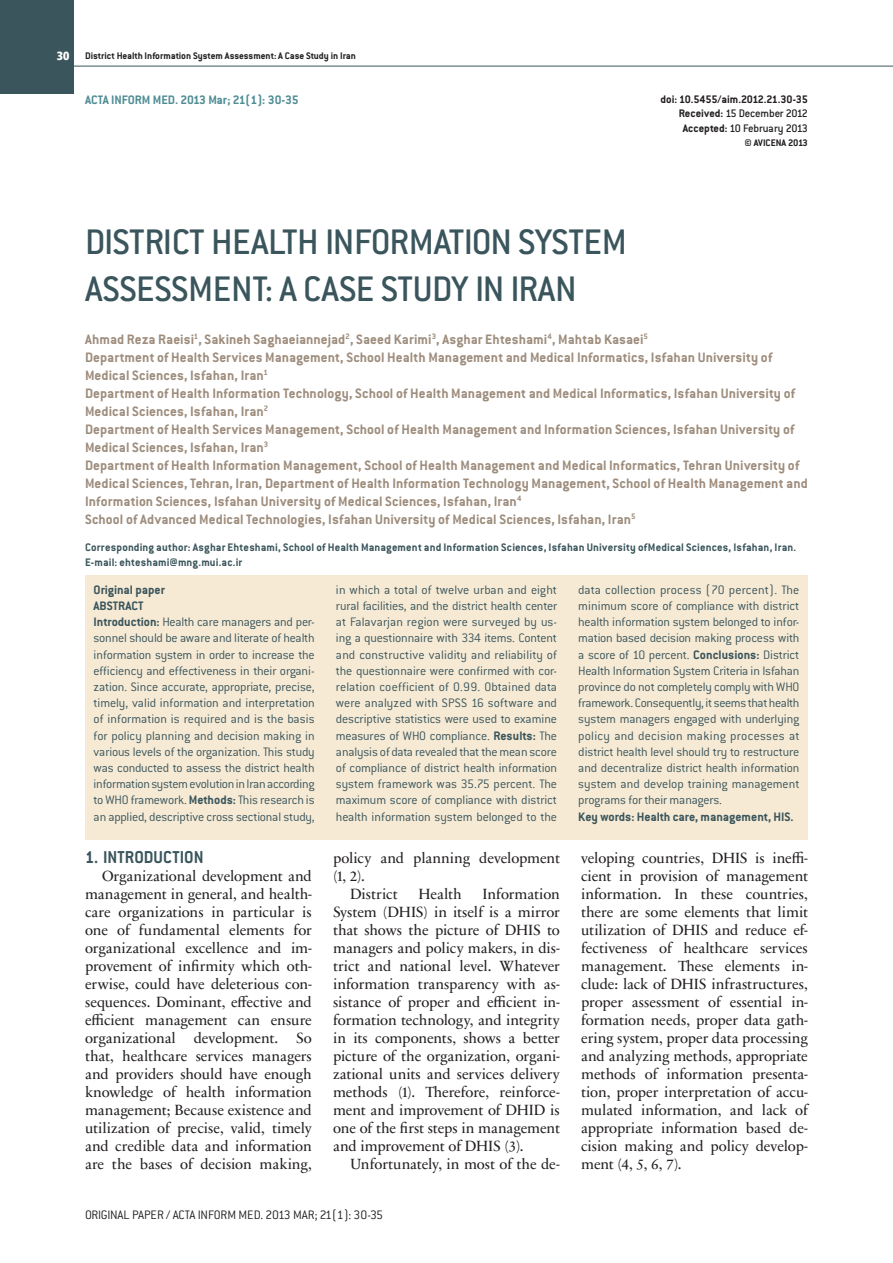
<style>
.page{position:relative;width:893px;height:1263px;background:#fff}
.page>*{position:absolute;margin:0;border:0;box-sizing:border-box;transform-origin:0 0}
.t1{font:500 39px "Conduit ITC";letter-spacing:-.01em;color:#3a555c}
.t2{font:700 18.9px "Conduit ITC";color:#3a555c;scale:.95 1}
.t3{font:15px/18px "Sabon Next LT";letter-spacing:-.005em;color:#231f20;text-align:justify}
.t4{font:700 15px/18px "Conduit ITC";letter-spacing:.005em;color:#9e8d7d}
.t5{font:300 13.5px/16.2px "Conduit ITC";letter-spacing:-.01em;color:#3a555c}
.t6{font:300 13.5px "Conduit ITC";letter-spacing:-.015em;color:#231f20}
.t7{font:700 13.5px "Conduit ITC";color:#3a555c}
.t8{font:700 13.5px "Conduit ITC";letter-spacing:-.01em;color:#508d95}
.t9{font:700 12px/14.4px "Conduit ITC";letter-spacing:.01em;color:#3a555c}
.t10{font:700 12px/14.4px "Conduit ITC";letter-spacing:-.015em;color:#231f20;text-align:right}
.t11{font:900 condensed 12px "Frutiger LT";color:#fff}
.t12{font:700 10.5px "Conduit ITC";color:#231f20}
.s1{font-weight:500}
.s2{font-weight:700}
</style>
<div class="page">
<hr style="left:0;top:66px;width:893px;height:1px;background:#3a555c">
<div style="left:0;top:0;width:73px;height:93px;background:#3a555c"></div>
<div style="left:85px;top:575px;width:723px;height:265px;background:#f6ead4"></div>
<p class="t11" style="left:57px;top:48px;width:14px">30</p>
<p class="t12" style="left:85px;top:49px;width:272px">District Health Information System Assessment: A Case Study in Iran</p>
<p class="t8" style="left:85px;top:92px;width:215px">ACTA INFORM MED. 2013 Mar; 21(1): 30-35</p>
<p class="t10" style="left:660px;top:92px;width:149px">doi: 10.5455/aim.2012.21.30-35<br>Received: <span class="s1">15 DECEMBER 2012<br></span>Accepted: <span class="s1">10 FEBRUARY 2013</span></p>
<p class="t12" style="left:745px;top:136px;width:65px">© AVICENA 2013</p>
<h1 class="t1" style="left:85px;top:220px;width:144px">DISTRICTHEALT</h1>
<h1 class="t1" style="left:297px;top:220px;width:153px">H INFORMATION</h1>
<h1 class="t1" style="left:518px;top:220px;width:110px">SYSTE M</h1>
<h1 class="t1" style="left:85px;top:267px;width:36px">ASSESS</h1>
<h1 class="t1" style="left:188px;top:267px;width:369px">MENT: A CASE STUDY IN IRAN</h1>
<p class="t4" style="left:85px;top:330px;width:724px">Ahmad Reza Raeisi<sup>1</sup>, Sakineh Saghaeiannejad<sup>2</sup>, Saeed Karimi<sup>3</sup>, Asghar Ehteshami<sup>4</sup>, Mahtab Kasaei<sup>5<br></sup>Department of Health Services Management, School Health Management and Medical Informatics, Isfahan University of Medical Sciences, Isfahan, Iran<sup>1<br></sup>Department of Health Information Technology, School of Health Management and Medical Informatics, Isfahan University of Medical Sciences, Isfahan, Iran<sup>2<br></sup>Department of Health Services Management, School of Health Management and Information Sciences, Isfahan University of Medical Sciences, Isfahan, Iran<sup>3<br></sup>Department of Health Information Management, School of Health Management and Medical Informatics, Tehran University of Medical Sciences, Tehran, Iran, Department of Health Information Technology Management, School of Health Management and Information Sciences, Isfahan University of Medical Sciences, Isfahan, Iran<sup>4<br></sup>School of Advanced Medical Technologies, Isfahan University of Medical Sciences, Isfahan, Iran<sup>5</sup></p>
<p class="t9" style="left:85px;top:540px;width:713px">Corresponding author: Asghar Ehteshami, School of Health Management and Information Sciences, Isfahan University ofMedical Sciences, Isfahan, Iran.<br>E-mail: ehteshami@mng.mui.ac.ir</p>
<p class="t5" style="left:94px;top:581px;width:223px"><span class="s2">Original paper<br>ABSTRACT<br>Introduction:</span> Health care managers and per&shy;sonnel should be aware and literate of health information system in order to increase the efficiency and effectiveness in their organi&shy;zation. Since accurate, appropriate, precise, timely, valid information and interpretation of information is required and is the basis for policy planning and decision making in various levels of the organization. This study was conducted to assess the district health information system evolution in I ran according to WHO framework. <span class="s2">Methods:</span> This research is an applied, descriptive cross sectional study,</p>
<p class="t5" style="left:336px;top:581px;width:223px;text-align:justify">in which a total of twelve urban and eight rural facilities, and the district health center at Falavarjan region were surveyed by us&shy;ing a questionnaire with 334 items. Content and constructive validity and reliability of the questionnaire were confirmed with cor&shy;relation coefficient of 0.99. Obtained data were analyzed with SPSS 16 software and descriptive statistics were used to examine measures of WHO compliance. <span class="s2">Results:</span> The analysis of data revealed that the mean score of compliance of district health information system framework was 35.75 percent. The maximum score of compliance with district health information system belonged to the</p>
<p class="t5" style="left:578px;top:581px;width:223px">data collection process (70 percent). The minimum score of compliance with district health information system belonged to infor&shy;mation based decision making process with a score of 10 percent. <span class="s2">Conclusions:</span> District Health I nformation System Criteria in Isfahan province do not completely comply with WHO framework. Consequently, it seems that health system managers engaged with underlying policy and decision making processes at district health level should try to restructure and decentralize district health information system and develop training management programs for their managers.</p>
<p class="t7" style="left:578px;top:808px;width:217px">Key words: Health care, management, HIS.</p>
<h2 class="t2" style="left:85px;top:846px;width:34px">1. Introduction</h2>
<p class="t3" style="left:85px;top:868px;width:228px;text-indent:17px">Organizational development and management in general, and health&shy;care organizations in particular is one of fundamental elements for organizational excellence and im&shy;provement of infirmity which oth&shy;erwise, could have deleterious con&shy;sequences. Dominant, effective and efficient management can ensure organizational development. So that, healthcare services managers and providers should have enough knowledge of health information management; Because existence and utilization of precise, valid, timely and credible data and information are the bases of decision making,</p>
<p class="t3" style="left:333px;top:850px;width:228px">policy and planning development</p>
<p class="t3" style="left:333px;top:868px;width:33px">(1, 2).</p>
<p class="t3" style="left:350px;top:886px;width:49px">District</p>
<p class="t3" style="left:418px;top:886px;width:45px">Health</p>
<p class="t3" style="left:333px;top:886px;width:228px;text-indent:149px">Information System (DHIS) in itself is a mirror that shows the picture of DHIS to managers and policy makers, in dis&shy;trict and national level. Whatever information transparency with as&shy;sistance of proper and efficient in&shy;formation technology, and integrity in its components, shows a better picture of the organization, organi&shy;zational units and services delivery methods (1). Therefore, reinforce&shy;ment and improvement of DHID is one of the first steps in management and improvement of DHIS (3).</p>
<p class="t3" style="left:350px;top:1156px;width:211px">Unfortunately, in most of the de-</p>
<p class="t6" style="left:85px;top:1207px;width:300px">Original paper / ACTA INFORM MED. 2013 Mar; 21(1): 30-35</p>
<p class="t3" style="left:581px;top:850px;width:228px">veloping countries, DHIS is ineffi&shy;cient in provision of management information. In these countries, there are some elements that limit utilization of DHIS and reduce ef&shy;fectiveness of healthcare services management. These elements in&shy;clude: lack of DHIS infrastructures, proper assessment of essential in&shy;formation needs, proper data gath&shy;ering system, proper data processing and analyzing methods, appropriate methods of information presenta&shy;tion, proper interpretation of accu&shy;mulated information, and lack of appropriate information based de&shy;cision making and policy develop&shy;ment (4, 5, 6, 7).</p>
</div>
